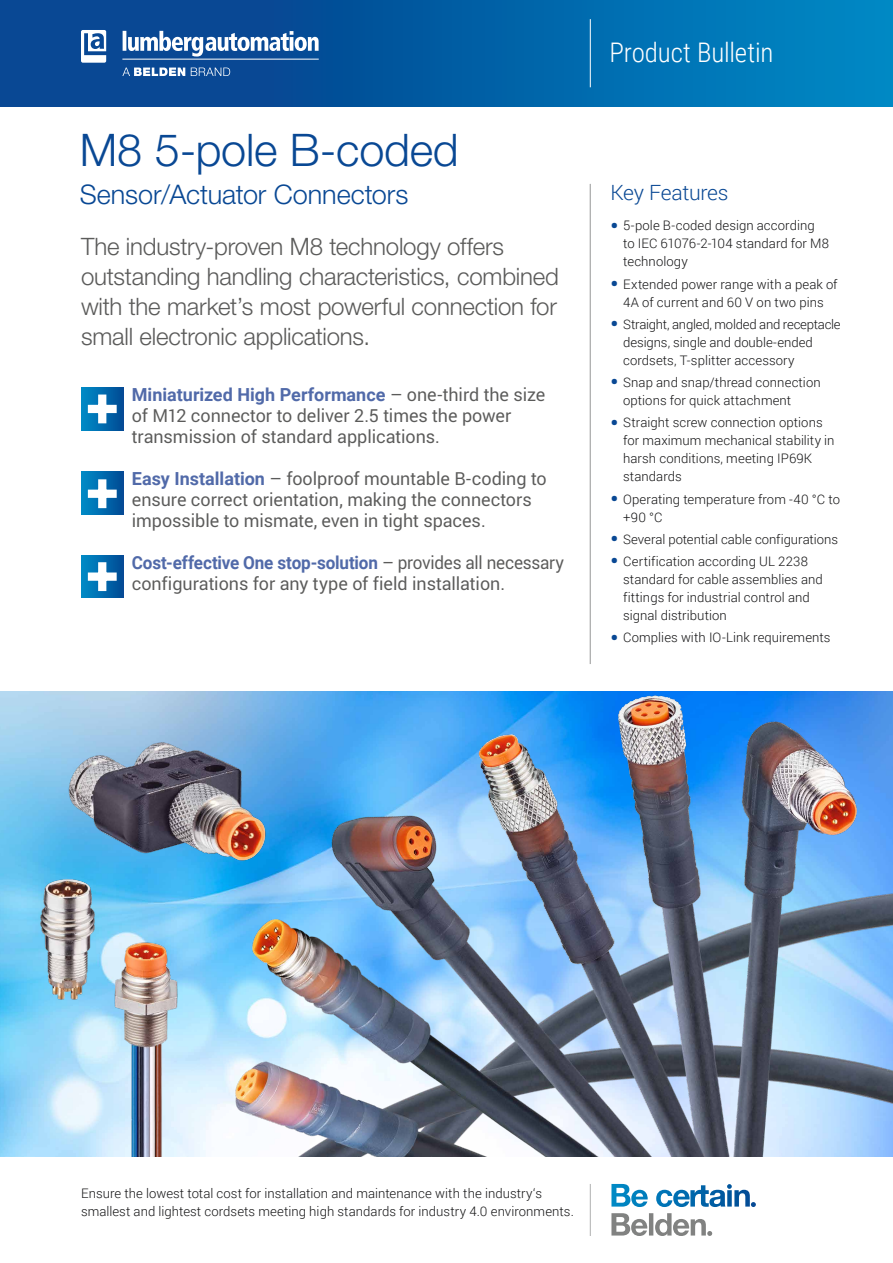
<style>
.page{position:relative;width:893px;height:1263px;background:#fff}
.page>*{position:absolute;margin:0;border:0;box-sizing:border-box;transform-origin:0 0}
.t1{font:300 45px "Helvetica Neue";letter-spacing:-.005em;color:#094894}
.t2{font:300 27px "Helvetica Neue";letter-spacing:-.005em;color:#094894}
.t3{font:300 27px "Roboto Condensed";letter-spacing:-.005em;color:#fff}
.t4{font:300 24px/30px "Helvetica Neue";letter-spacing:-.01em;color:#5b5b5a}
.t5{font:300 21px "Roboto";letter-spacing:-.01em;color:#094894}
.t6{font:18px/21px "Roboto";letter-spacing:-.005em;color:#5b5b5a}
.t7{font:18px/21px "Roboto";letter-spacing:-.005em;color:#5b5b5a;scale:.95 1}
.t8{font:300 13.2px/18px "Roboto";letter-spacing:.005em;color:#141415}
.s1{font-weight:700;color:#516aa9}
.s2{font-weight:900;font-size:21px;color:#094894}
</style>
<div class="page">
<hr style="left:590px;top:1184px;width:1px;height:52px;background:#afb0b0">
<svg style="left:611px;top:1184px;width:145px;height:23px"></svg>
<svg style="left:611px;top:1213px;width:101px;height:23px"></svg>
<div style="left:0;top:0;width:893px;height:106px;background:linear-gradient(to right,#0b3b8a,#0085c2)"></div>
<hr style="left:590px;top:19px;width:1px;height:68px;background:#fff">
<svg style="left:122px;top:68px;width:63px;height:8px"></svg>
<svg style="left:191px;top:68px;width:39px;height:8px"></svg>
<hr style="left:122px;top:59px;width:197px;height:1px;background:#fff">
<svg style="left:123px;top:31px;width:196px;height:26px"></svg>
<svg style="left:81px;top:30px;width:25px;height:33px"></svg>
<hr style="left:590px;top:184px;width:1px;height:480px;background:#afb0b0">
<img style="left:0;top:691px;width:893px;height:466px">
<div style="left:81px;top:388px;width:43px;height:42px;background:linear-gradient(to right,#008dc8,#014a94)"></div>
<svg style="left:86px;top:393px;width:32px;height:32px"></svg>
<div style="left:81px;top:471px;width:43px;height:43px;background:linear-gradient(to right,#008dc8,#014a94)"></div>
<svg style="left:87px;top:478px;width:31px;height:31px"></svg>
<div style="left:81px;top:555px;width:43px;height:43px;background:linear-gradient(to right,#008dc8,#014a94)"></div>
<svg style="left:86px;top:561px;width:32px;height:31px"></svg>
<h1 class="t1" style="left:80px;top:123px;width:380px">M8 5-pole B-coded</h1>
<h2 class="t2" style="left:80px;top:178px;width:330px">Sensor/Actuator Connectors</h2>
<h3 class="t4" style="left:81px;top:231px;width:479px">The industry-proven M8 technology offers outstanding handling characteristics, combined with the market’s most powerful connection for small electronic applications.</h3>
<h3 class="t6" style="left:132px;top:384px;width:415px"><span class="s1">Miniaturized High Performance</span> – one-third the size of M12 connector to deliver 2.5 times the power transmission of standard applications.</h3>
<h3 class="t6" style="left:132px;top:468px;width:416px"><span class="s1">Easy Installation</span> – foolproof mountable B-coding to ensure correct orientation, making the connectors impossible to mismate, even in tight spaces.</h3>
<h3 class="t7" style="left:132px;top:552px;width:457px"><span class="s1">Cost-effective One stop-solution</span> – provides all necessary configurations for any type of field installation.</h3>
<h2 class="t3" style="left:609px;top:33px;width:166px">Product Bulletin</h2>
<h3 class="t5" style="left:610px;top:178px;width:120px">Key Features</h3>
<p class="t8" style="left:623px;top:216px;width:207px;text-indent:-13px"><span class="s2">•</span> 5-pole B-coded design according to IEC 61076-2-104 standard for M8 technology</p>
<p class="t8" style="left:610px;top:274px;width:229px;text-align:center"><span class="s2">•</span> Extended power range with a peak of<br>4A of current and 60 V on two pins</p>
<p class="t8" style="left:623px;top:315px;width:219px;text-indent:-13px"><span class="s2">•</span> Straight, angled, molded and receptacle designs, single and double-ended cordsets, T-splitter accessory</p>
<p class="t8" style="left:623px;top:373px;width:199px;text-indent:-13px"><span class="s2">•</span> Snap and snap/thread connection options for quick attachment</p>
<p class="t8" style="left:623px;top:413px;width:213px;text-indent:-13px"><span class="s2">•</span> Straight screw connection options for maximum mechanical stability in harsh conditions, meeting IP69K standards</p>
<p class="t8" style="left:623px;top:489px;width:218px;text-indent:-13px"><span class="s2">•</span> Operating temperature from -40 °C to +90 °C</p>
<p class="t8" style="left:610px;top:530px;width:229px"><span class="s2">•</span> Several potential cable configurations</p>
<p class="t8" style="left:623px;top:552px;width:201px;text-indent:-13px"><span class="s2">•</span> Certification according UL 2238 standard for cable assemblies and fittings for industrial control and signal distribution</p>
<p class="t8" style="left:610px;top:628px;width:222px"><span class="s2">•</span> Complies with IO-Link requirements</p>
<p class="t8" style="left:81px;top:1184px;width:494px">Ensure the lowest total cost for installation and maintenance with the industry‘s smallest and lightest cordsets meeting high standards for industry 4.0 environments.</p>
</div>
